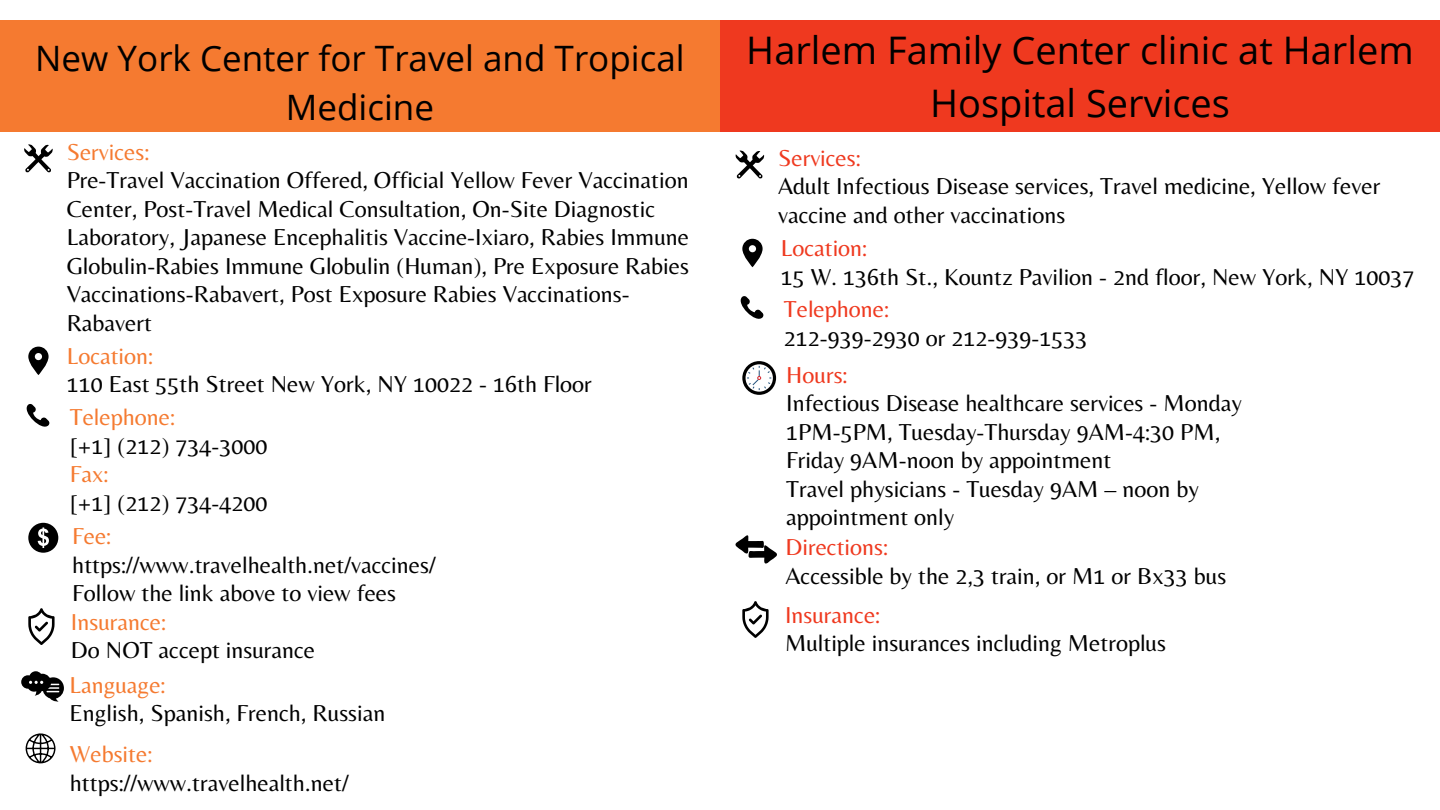
<style>
.page{position:relative;width:1440px;height:810px;background:#fff}
.page>*{position:absolute;margin:0;border:0;box-sizing:border-box;transform-origin:0 0}
.t1{font:38px/52.5px "Open Sans";color:#000;text-align:center}
.t2{font:35px/48.8px "Open Sans";color:#000;text-align:center}
.t3{font:24px/28.5px "Belleza";color:#000}
.t4{font:24px "Belleza";color:#f57a30}
.t5{font:24px "Belleza";color:#ef391f}
</style>
<div class="page">
<div style="left:0;top:21px;width:735px;height:111px;background:#f57a30"></div>
<div style="left:720px;top:21px;width:720px;height:111px;background:#ef391f"></div>
<svg style="left:24px;top:144px;width:29px;height:29px"></svg>
<svg style="left:28px;top:347px;width:21px;height:28px"></svg>
<svg style="left:26px;top:404px;width:24px;height:23px"></svg>
<svg style="left:26px;top:733px;width:30px;height:30px"></svg>
<svg style="left:21px;top:671px;width:43px;height:31px"></svg>
<div style="left:28px;top:523px;width:30px;height:30px;background:#000;border-radius:50%"></div>
<svg style="left:38px;top:527px;width:11px;height:21px"></svg>
<svg style="left:28px;top:608px;width:27px;height:37px"></svg>
<svg style="left:735px;top:150px;width:29px;height:29px"></svg>
<svg style="left:742px;top:239px;width:21px;height:28px"></svg>
<svg style="left:740px;top:296px;width:24px;height:23px"></svg>
<svg style="left:742px;top:601px;width:27px;height:37px"></svg>
<svg style="left:742px;top:361px;width:34px;height:34px"></svg>
<svg style="left:746px;top:364px;width:27px;height:28px"></svg>
<svg style="left:747px;top:366px;width:24px;height:24px"></svg>
<svg style="left:735px;top:535px;width:42px;height:29px"></svg>
<h2 class="t2" style="left:35px;top:33px;width:651px">New York Center for Travel and Tropical<br>Medicine</h2>
<p class="t4" style="left:67px;top:137px;width:84px">Services:</p>
<p class="t3" style="left:67px;top:166px;width:624px">Pre-Travel Vaccination Offered, Official Yellow Fever Vaccination Center, Post-Travel Medical Consultation, On-Site Diagnostic Laboratory, Japanese Encephalitis Vaccine-Ixiaro, Rabies Immune Globulin-Rabies Immune Globulin (Human), Pre Exposure Rabies Vaccinations-Rabavert, Post Exposure Rabies Vaccinations-Rabavert</p>
<p class="t4" style="left:67px;top:342px;width:88px">Location:</p>
<p class="t3" style="left:67px;top:370px;width:527px">110 East 55th Street New York, NY 10022 - 16th Floor</p>
<p class="t4" style="left:70px;top:403px;width:107px">Telephone:</p>
<p class="t3" style="left:70px;top:431px;width:199px">[+1] (212) 734-3000</p>
<p class="t4" style="left:70px;top:460px;width:40px">Fax:</p>
<p class="t3" style="left:70px;top:488px;width:199px">[+1] (212) 734-4200</p>
<p class="t4" style="left:72px;top:522px;width:41px">Fee:</p>
<p class="t3" style="left:72px;top:550px;width:365px">https://www.travelhealth.net/vaccines/<br>Follow the link above to view fees</p>
<p class="t4" style="left:71px;top:608px;width:97px">Insurance:</p>
<p class="t3" style="left:71px;top:636px;width:246px">Do NOT accept insurance</p>
<p class="t4" style="left:69px;top:671px;width:98px">Language:</p>
<p class="t3" style="left:69px;top:699px;width:318px">English, Spanish, French, Russian</p>
<p class="t4" style="left:70px;top:740px;width:84px">Website:</p>
<p class="t3" style="left:70px;top:768px;width:280px">https://www.travelhealth.net/</p>
<h1 class="t1" style="left:746px;top:23px;width:669px">Harlem Family Center clinic at Harlem<br>Hospital Services</h1>
<p class="t5" style="left:778px;top:144px;width:84px">Services:</p>
<p class="t3" style="left:778px;top:172px;width:604px">Adult Infectious Disease services, Travel medicine, Yellow fever vaccine and other vaccinations</p>
<p class="t5" style="left:781px;top:234px;width:88px">Location:</p>
<p class="t3" style="left:781px;top:262px;width:635px">15 W. 136th St., Kountz Pavilion - 2nd floor, New York, NY 10037</p>
<p class="t5" style="left:784px;top:295px;width:107px">Telephone:</p>
<p class="t3" style="left:784px;top:323px;width:305px">212-939-2930 or 212-939-1533</p>
<p class="t5" style="left:786px;top:360px;width:63px">Hours:</p>
<p class="t3" style="left:786px;top:388px;width:457px">Infectious Disease healthcare services - Monday 1PM-5PM, Tuesday-Thursday 9AM-4:30 PM, Friday 9AM-noon by appointment<br>Travel physicians - Tuesday 9AM – noon by appointment only</p>
<p class="t5" style="left:785px;top:533px;width:104px">Directions:</p>
<p class="t3" style="left:785px;top:561px;width:442px">Accessible by the 2,3 train, or M1 or Bx33 bus</p>
<p class="t5" style="left:785px;top:601px;width:97px">Insurance:</p>
<p class="t3" style="left:785px;top:629px;width:383px">Multiple insurances including Metroplus</p>
</div>
